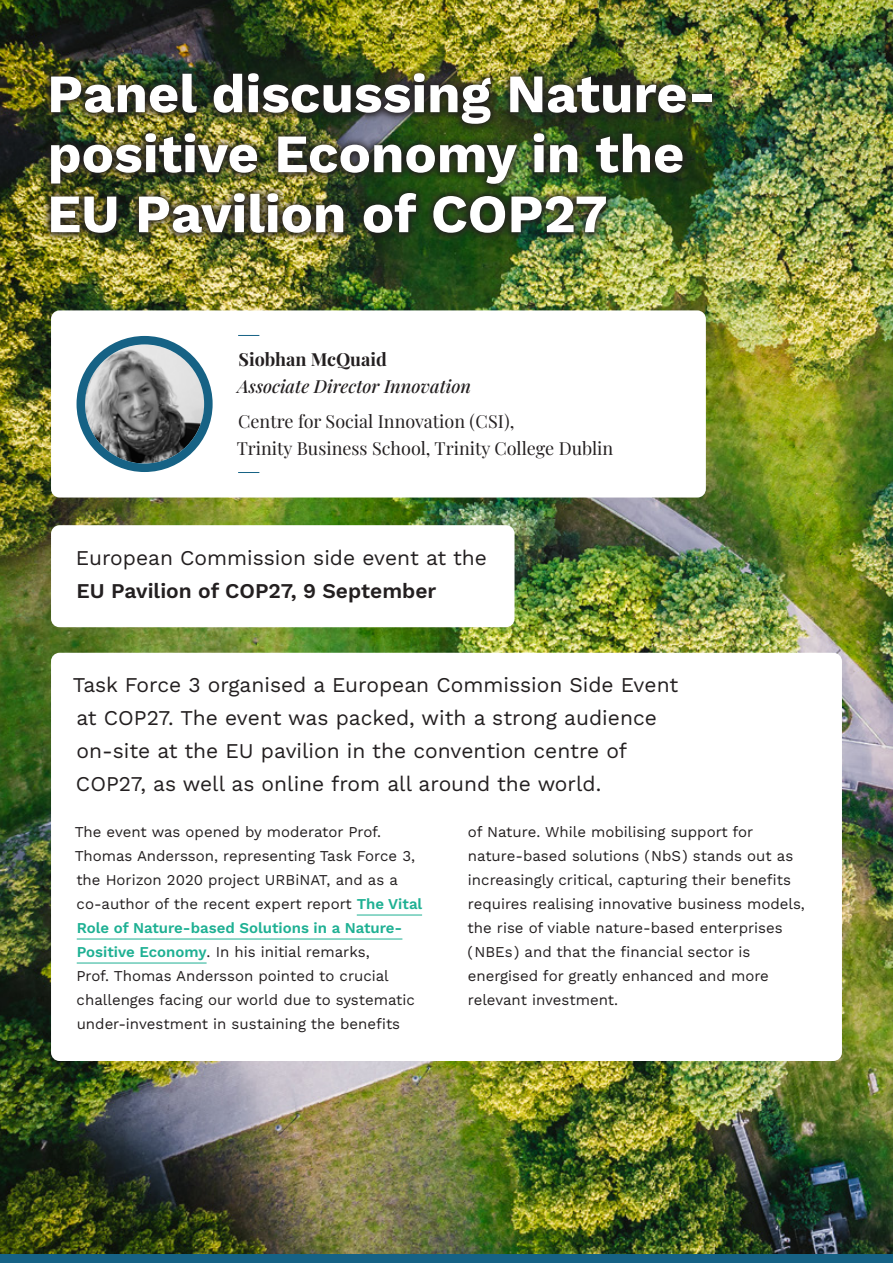
<style>
.page{position:relative;width:893px;height:1263px;background:#fff}
.page>*{position:absolute;margin:0;border:0;box-sizing:border-box;transform-origin:0 0}
.t1{font:700 54px/60px "Work Sans";color:#fff}
.t2{font:21px/33px "Work Sans";color:#231f20}
.t3{font:18px/27px "Playfair Display";color:#231f20}
.t4{font:italic 500 18px/27px "Playfair Display";color:#231f20}
.t5{font:15px/24px "Work Sans";color:#231f20}
.s1{font-weight:700;font-style:normal}
.s2{font-weight:600}
.s3{font-weight:600;color:#1eb093}
</style>
<div class="page">
<img style="left:0;top:0;width:893px;height:1254px">
<div style="left:51px;top:310px;width:655px;height:187px;background:#fff;border-radius:9px"></div>
<img style="left:42px;top:64px;width:679px;height:178px">
<div style="left:51px;top:525px;width:463px;height:102px;background:#fff;border-radius:9px"></div>
<div style="left:51px;top:653px;width:791px;height:408px;background:#fff;border-radius:9px"></div>
<hr style="left:357px;top:915px;width:65px;height:1px;background:#1eb093">
<hr style="left:77px;top:939px;width:325px;height:1px;background:#1eb093">
<hr style="left:77px;top:963px;width:130px;height:1px;background:#1eb093">
<svg style="left:238px;top:335px;width:21px;height:1px"></svg>
<svg style="left:238px;top:472px;width:21px;height:1px"></svg>
<svg style="left:81px;top:340px;width:127px;height:128px"></svg>
<img style="left:85px;top:344px;width:119px;height:119px;border-radius:60px">
<div style="left:77px;top:336px;width:136px;height:136px;border:9px solid #166285;border-radius:50%"></div>
<div style="left:0;top:1254px;width:893px;height:9px;background:#166285"></div>
<p class="t1" style="left:47px;top:62px;width:670px">Panel discussing Nature&shy;positive Economy in the<br>EU Pavilion of COP27</p>
<p class="t4" style="left:237px;top:344px;width:235px"><span class="s1">Siobhan McQuaid<br></span>Associate Director Innovation</p>
<p class="t3" style="left:237px;top:406px;width:378px">Centre for Social Innovation (CSI),<br>Trinity Business School, Trinity College Dublin</p>
<p class="t2" style="left:76px;top:540px;width:412px">European Commission side event at the<br><span class="s2">EU Pavilion of COP27, 9 September</span></p>
<p class="t2" style="left:73px;top:668px;width:607px">Task Force 3 organised a European Commission Side Event at COP27. The event was packed, with a strong audience on-site at the EU pavilion in the convention centre of COP27, as well as online from all around the world.</p>
<p class="t5" style="left:75px;top:819px;width:349px">The event was opened by moderator Prof.<br>Thomas Andersson, representing Task Force 3, the Horizon 2020 project URBiNAT, and as a co-author of the recent expert report <span class="s3">The Vital Role of Nature-based Solutions in a Nature-Positive Economy</span>. In his initial remarks,<br>Prof. Thomas Andersson pointed to crucial challenges facing our world due to systematic under-investment in sustaining the benefits</p>
<p class="t5" style="left:468px;top:819px;width:339px">of Nature. While mobilising support for nature-based solutions ( NbS ) stands out as increasingly critical, capturing their benefits requires realising innovative business models, the rise of viable nature-based enterprises<br>( NBEs ) and that the financial sector is energised for greatly enhanced and more relevant investment.</p>
</div>
